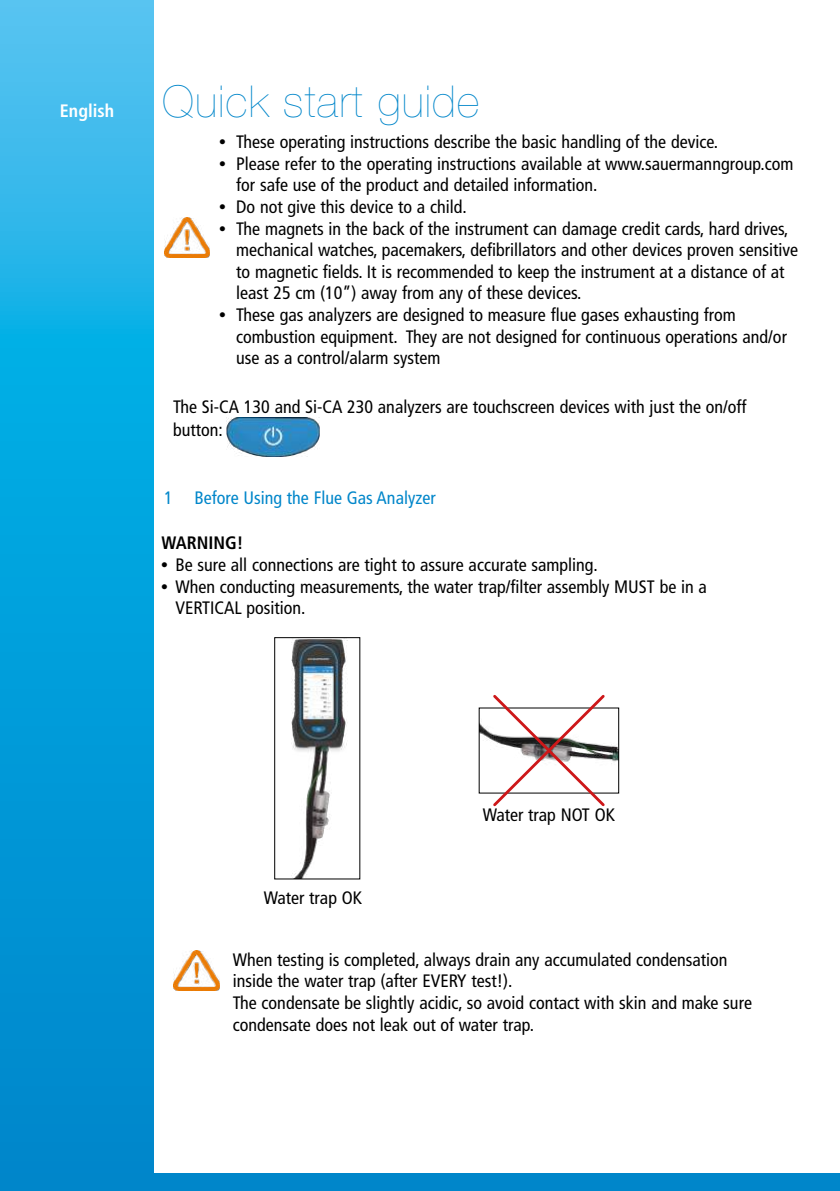
<style>
.page{position:relative;width:840px;height:1191px;background:#fff}
.page>*{position:absolute;margin:0;border:0;box-sizing:border-box;transform-origin:0 0}
.t1{font:200 44px "Helvetica Neue LT Std";letter-spacing:.03em;color:#0086ca}
.t2{font:condensed 18px/21.6px "Frutiger LT Std";color:#000}
.t3{font:condensed 18px "Frutiger LT Std";color:#0086ca}
.t4{font:700 condensed 18px "Frutiger LT Std";color:#000}
.t5{font:700 condensed 18px "Frutiger LT Std";color:#fff}
.s1{font-family:"Myriad Pro";font-stretch:normal;font-size:24px}
</style>
<div class="page">
<svg style="left:0;top:0;width:153px;height:1173px;background:#10a3dd"></svg>
<div style="left:0;top:1173px;width:839px;height:18px;background:#0086ca"></div>
<img style="left:164px;top:217px;width:46px;height:40px">
<img style="left:174px;top:950px;width:45px;height:40px">
<img style="left:227px;top:417px;width:92px;height:39px">
<img style="left:291px;top:639px;width:57px;height:238px">
<div style="left:274px;top:637px;width:86px;height:242px;border:1px solid #000"></div>
<img style="left:480px;top:723px;width:137px;height:41px">
<div style="left:478px;top:707px;width:141px;height:86px;border:1px solid #000"></div>
<svg style="left:490px;top:695px;width:117px;height:112px"></svg>
<p class="t5" style="left:60px;top:100px;width:56px">English</p>
<h1 class="t1" style="left:162px;top:76px;width:318px">Quick start guide</h1>
<p class="t2" style="left:219px;top:131px;width:500px"><span class="s1">•</span> These operating instructions describe the basic handling of the device.</p>
<p class="t2" style="left:236px;top:153px;width:558px;text-indent:-17px"><span class="s1">•</span> Please refer to the operating instructions available at www.sauermanngroup.com for safe use of the product and detailed information.</p>
<p class="t2" style="left:219px;top:196px;width:249px"><span class="s1">•</span> Do not give this device to a child.</p>
<p class="t2" style="left:236px;top:218px;width:563px;text-indent:-17px"><span class="s1">•</span> The magnets in the back of the instrument can damage credit cards, hard drives, mechanical watches, pacemakers, defibrillators and other devices proven sensitive to magnetic fields. It is recommended to keep the instrument at a distance of at least 25 cm (10”) away from any of these devices.</p>
<p class="t2" style="left:236px;top:304px;width:552px;text-indent:-17px"><span class="s1">•</span> These gas analyzers are designed to measure flue gases exhausting from combustion equipment. They are not designed for continuous operations and/or use as a control/alarm system</p>
<p class="t2" style="left:173px;top:396px;width:574px;line-height:22.8px">The Si-CA 130 and Si-CA 230 analyzers are touchscreen devices with just the on/off button:</p>
<p class="t3" style="left:164px;top:487px;width:273px">1 Before Using the Flue Gas Analyzer</p>
<p class="t4" style="left:161px;top:532px;width:84px">WARNING!</p>
<p class="t2" style="left:161px;top:554px;width:438px"><span class="s1">•</span> Be sure all connections are tight to assure accurate sampling.</p>
<p class="t2" style="left:175px;top:576px;width:533px;text-indent:-14px"><span class="s1">•</span> When conducting measurements, the water trap/filter assembly MUST be in a<br>VERTICAL position.</p>
<p class="t2" style="left:264px;top:887px;width:100px">Water trap OK</p>
<p class="t2" style="left:482px;top:804px;width:134px">Water trap NOT OK</p>
<p class="t2" style="left:233px;top:949px;width:520px">When testing is completed, always drain any accumulated condensation inside the water trap (after EVERY test!).<br>The condensate be slightly acidic, so avoid contact with skin and make sure condensate does not leak out of water trap.</p>
</div>
